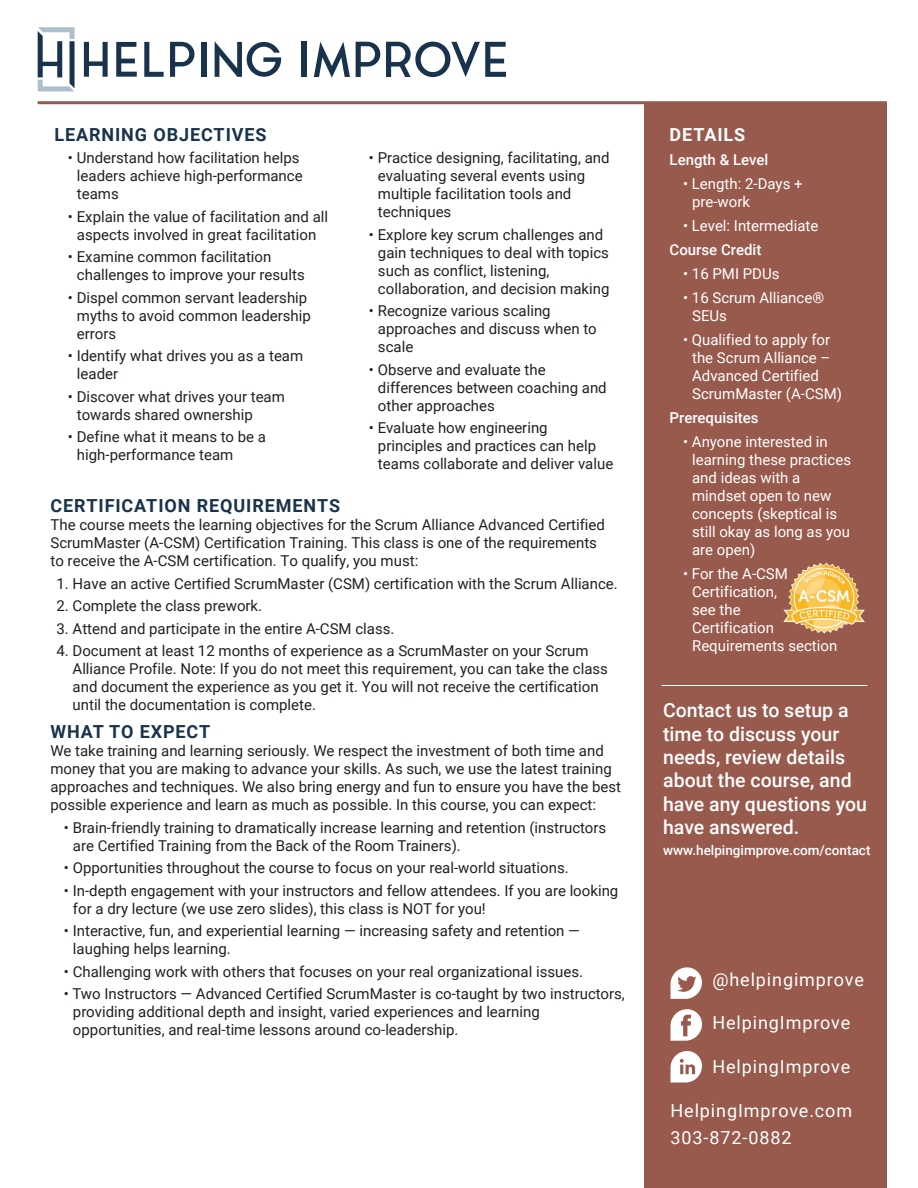
<style>
.page{position:relative;width:918px;height:1188px;background:#fff}
.page>*{position:absolute;margin:0;border:0;box-sizing:border-box;transform-origin:0 0}
.t1{font:500 19.5px/23.4px "Roboto";color:#fff}
.t2{font:18px/27px "Roboto";letter-spacing:.05em;color:#fff}
.t3{font:700 18px "Roboto";letter-spacing:.05em;color:#18334b}
.t4{font:700 18px "Roboto";letter-spacing:.05em;color:#fff}
.t5{font:15px/18px "Roboto";color:#231f20}
.t6{font:15px/18px "Roboto";color:#fff}
.t7{font:500 15px "Roboto";color:#fff}
.t8{font:500 13.5px "Roboto";color:#fff}
</style>
<div class="page">
<div style="left:644px;top:103px;width:243px;height:1085px;background:#985a4d"></div>
<hr style="left:38px;top:101px;width:849px;height:3px;background:#985a4d">
<hr style="left:662px;top:685px;width:205px;height:1px;background:#fff">
<svg style="left:671px;top:967px;width:31px;height:32px"></svg>
<svg style="left:671px;top:1009px;width:31px;height:32px"></svg>
<svg style="left:671px;top:1051px;width:31px;height:32px"></svg>
<svg style="left:84px;top:42px;width:24px;height:35px"></svg>
<svg style="left:116px;top:42px;width:21px;height:35px"></svg>
<svg style="left:144px;top:42px;width:20px;height:35px"></svg>
<svg style="left:170px;top:42px;width:25px;height:35px"></svg>
<div style="left:201px;top:42px;width:5px;height:35px;background:#18334b"></div>
<svg style="left:215px;top:41px;width:66px;height:36px"></svg>
<div style="left:301px;top:42px;width:5px;height:35px;background:#18334b"></div>
<svg style="left:314px;top:42px;width:36px;height:36px"></svg>
<svg style="left:356px;top:42px;width:24px;height:35px"></svg>
<svg style="left:386px;top:42px;width:120px;height:35px"></svg>
<svg style="left:38px;top:27px;width:37px;height:64px"></svg>
<img style="left:783px;top:562px;width:82px;height:72px">
<p class="t3" style="left:54px;top:125px;width:214px">LEARNING OBJECTIVES</p>
<p class="t5" style="left:77px;top:149px;width:227px;text-indent:-9px">• Understand how facilitation helps leaders achieve high-performance teams</p>
<p class="t5" style="left:68px;top:208px;width:262px;text-align:center">• Explain the value of facilitation and all aspects involved in great facilitation</p>
<p class="t5" style="left:77px;top:248px;width:229px;text-indent:-9px">• Examine common facilitation challenges to improve your results</p>
<p class="t5" style="left:77px;top:289px;width:235px;text-indent:-9px">• Dispel common servant leadership myths to avoid common leadership errors</p>
<p class="t5" style="left:77px;top:347px;width:228px;text-indent:-9px">• Identify what drives you as a team leader</p>
<p class="t5" style="left:77px;top:388px;width:209px;text-indent:-9px">• Discover what drives your team towards shared ownership</p>
<p class="t5" style="left:77px;top:428px;width:191px;text-indent:-9px">• Define what it means to be a high-performance team</p>
<p class="t5" style="left:378px;top:149px;width:233px;text-indent:-9px">• Practice designing, facilitating, and evaluating several events using multiple facilitation tools and techniques</p>
<p class="t5" style="left:378px;top:226px;width:233px;text-indent:-9px">• Explore key scrum challenges and gain techniques to deal with topics such as conflict, listening, collaboration, and decision making</p>
<p class="t5" style="left:378px;top:302px;width:220px;text-indent:-9px">• Recognize various scaling approaches and discuss when to scale</p>
<p class="t5" style="left:378px;top:361px;width:230px;text-indent:-9px">• Observe and evaluate the differences between coaching and other approaches</p>
<p class="t5" style="left:378px;top:419px;width:237px;text-indent:-9px">• Evaluate how engineering principles and practices can help teams collaborate and deliver value</p>
<p class="t3" style="left:50px;top:495px;width:291px">CERTIFICATION REQUIREMENTS</p>
<p class="t5" style="left:50px;top:516px;width:556px">The course meets the learning objectives for the Scrum Alliance Advanced Certified<br>ScrumMaster (A-CSM) Certification Training. This class is one of the requirements to receive the A-CSM certification. To qualify, you must:</p>
<p class="t5" style="left:56px;top:575px;width:563px">1. Have an active Certified ScrumMaster (CSM) certification with the Scrum Alliance.</p>
<p class="t5" style="left:56px;top:597px;width:207px">2. Complete the class prework.</p>
<p class="t5" style="left:56px;top:620px;width:340px">3. Attend and participate in the entire A-CSM class.</p>
<p class="t5" style="left:73px;top:642px;width:537px;text-indent:-16px">4. Document at least 12 months of experience as a ScrumMaster on your Scrum Alliance Profile. Note: If you do not meet this requirement, you can take the class and document the experience as you get it. You will not receive the certification until the documentation is complete.</p>
<p class="t3" style="left:50px;top:722px;width:161px">WHAT TO EXPECT</p>
<p class="t5" style="left:50px;top:742px;width:572px">We take training and learning seriously. We respect the investment of both time and money that you are making to advance your skills. As such, we use the latest training approaches and techniques. We also bring energy and fun to ensure you have the best possible experience and learn as much as possible. In this course, you can expect:</p>
<p class="t5" style="left:73px;top:819px;width:535px;text-indent:-9px">• Brain-friendly training to dramatically increase learning and retention (instructors are Certified Training from the Back of the Room Trainers).</p>
<p class="t5" style="left:64px;top:859px;width:506px">• Opportunities throughout the course to focus on your real-world situations.</p>
<p class="t5" style="left:73px;top:882px;width:547px;text-indent:-9px">• In-depth engagement with your instructors and fellow attendees. If you are looking for a dry lecture (we use zero slides), this class is NOT for you!</p>
<p class="t5" style="left:73px;top:922px;width:509px;text-indent:-9px">• Interactive, fun, and experiential learning — increasing safety and retention — laughing helps learning.</p>
<p class="t5" style="left:64px;top:963px;width:521px">• Challenging work with others that focuses on your real organizational issues.</p>
<p class="t5" style="left:73px;top:985px;width:553px;text-indent:-9px">• Two Instructors — Advanced Certified ScrumMaster is co-taught by two instructors, providing additional depth and insight, varied experiences and learning opportunities, and real-time lessons around co-leadership.</p>
<p class="t4" style="left:670px;top:125px;width:77px">DETAILS</p>
<p class="t7" style="left:670px;top:152px;width:100px">Length &amp; Level</p>
<p class="t6" style="left:692px;top:175px;width:112px;text-indent:-9px">• Length: 2-Days + pre-work</p>
<p class="t6" style="left:683px;top:217px;width:137px">• Level: Intermediate</p>
<p class="t7" style="left:670px;top:242px;width:93px">Course Credit</p>
<p class="t6" style="left:683px;top:265px;width:98px">• 16 PMI PDUs</p>
<p class="t6" style="left:692px;top:289px;width:134px;text-indent:-9px">• 16 Scrum Alliance®<br>SEUs</p>
<p class="t6" style="left:692px;top:331px;width:151px;text-indent:-9px">• Qualified to apply for the Scrum Alliance –<br>Advanced Certified<br>ScrumMaster (A-CSM)</p>
<p class="t7" style="left:670px;top:410px;width:90px">Prerequisites</p>
<p class="t6" style="left:692px;top:433px;width:160px;text-indent:-9px">• Anyone interested in learning these practices and ideas with a mindset open to new concepts (skeptical is still okay as long as you are open)</p>
<p class="t6" style="left:692px;top:565px;width:147px;text-indent:-9px">• For the A-CSM<br>Certification,<br>see the<br>Certification<br>Requirements section</p>
<h1 class="t1" style="left:663px;top:699px;width:205px">Contact us to setup a time to discuss your needs, review details about the course, and have any questions you have answered.</h1>
<p class="t8" style="left:663px;top:843px;width:209px">www.helpingimprove.com/contact</p>
<p class="t2" style="left:712px;top:966px;width:153px">@helpingimprove</p>
<p class="t2" style="left:712px;top:1010px;width:139px">HelpingImprove</p>
<p class="t2" style="left:712px;top:1053px;width:139px">HelpingImprove</p>
<p class="t2" style="left:671px;top:1098px;width:183px">HelpingImprove.com<br>303-872-0882</p>
</div>
